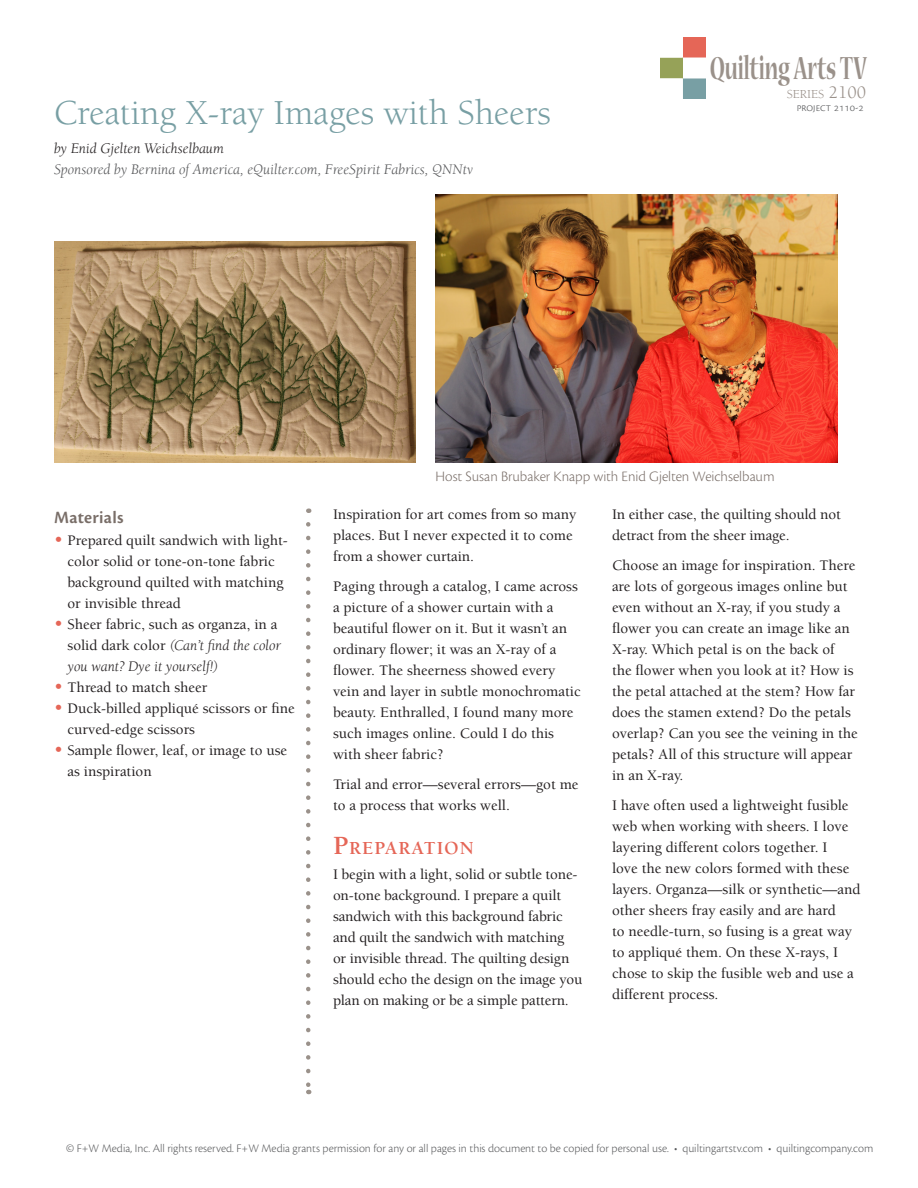
<style>
.page{position:relative;width:918px;height:1188px;background:#fff}
.page>*{position:absolute;margin:0;border:0;box-sizing:border-box;transform-origin:0 0}
.t1{font:36px "Berkeley Std";color:#789fa4}
.t2{font:700 expanded 35.4px "Nueva Std";color:#9a918a;scale:.5 1}
.heading_1{font:700 18.9px "Berkeley Std";letter-spacing:.055em;color:#e56657}
.materials_heading{font:600 18px "Cronos Pro";letter-spacing:.015em;color:#796e68}
.text{font:500 15px/21px "Berkeley Std";color:#231f20}
.byline{font:italic 15px "Berkeley Std";color:#57585a}
.text-end{font:300 15px "Cronos Pro";color:#796e68}
.byline-2{font:italic 15px "Berkeley Std";color:#231f20}
.t3{font:12.6px "Berkeley Std";color:#9a918a}
.episode_number{font:300 12px "Cronos Pro";color:#57585a}
.s1{font-size:18px}
.s2{font-size:18px;color:#e56657}
.s3{font-weight:400;font-style:italic}
.s4{font-size:27px}
</style>
<div class="page">
<svg style="left:306px;top:524px;width:4px;height:570px"></svg>
<img style="left:436px;top:194px;width:401px;height:268px">
<img style="left:55px;top:241px;width:361px;height:221px">
<img style="left:661px;top:38px;width:45px;height:60px">
<p class="t1" style="left:54px;top:94px;width:498px">Creating X-ray Images with Sheers</p>
<p class="byline-2" style="left:54px;top:140px;width:172px">by Enid Gjelten Weichselbaum</p>
<p class="byline" style="left:54px;top:161px;width:421px">Sponsored by Bernina of America, eQuilter.com, FreeSpirit Fabrics, QNNtv</p>
<h2 class="t2" style="left:710px;top:51px;width:316px">Quilting Arts TV</h2>
<p class="episode_number" style="left:797px;top:100px;width:69px">project 2110-2</p>
<p class="t3" style="left:787px;top:87px;width:81px">SERIES <span class="s1">2100</span></p>
<p class="materials_heading" style="left:54px;top:507px;width:71px">Materials</p>
<p class="text" style="left:68px;top:530px;width:222px;text-indent:-14px"><span class="s2">•</span> Prepared quilt sandwich with light&shy;color solid or tone-on-tone fabric background quilted with matching or invisible thread</p>
<p class="text" style="left:68px;top:614px;width:215px;text-indent:-14px"><span class="s2">•</span> Sheer fabric, such as organza, in a solid dark color <span class="s3">(Can’t find the color you want? Dye it yourself!)</span></p>
<p class="text" style="left:54px;top:677px;width:155px"><span class="s2">•</span> Thread to match sheer</p>
<p class="text" style="left:68px;top:698px;width:229px;text-indent:-14px"><span class="s2">•</span> Duck-billed appliqué scissors or fine curved-edge scissors</p>
<p class="text" style="left:68px;top:740px;width:221px;text-indent:-14px"><span class="s2">•</span> Sample flower, leaf, or image to use as inspiration</p>
<p class="text-end" style="left:436px;top:468px;width:341px">Host Susan Brubaker Knapp with Enid Gjelten Weichselbaum</p>
<p class="text" style="left:333px;top:504px;width:245px">Inspiration for art comes from so many places. But I never expected it to come from a shower curtain.</p>
<p class="text" style="left:333px;top:576px;width:249px">Paging through a catalog, I came across a picture of a shower curtain with a beautiful flower on it. But it wasn’t an ordinary flower; it was an X-ray of a flower. The sheerness showed every vein and layer in subtle monochromatic beauty. Enthralled, I found many more such images online. Could I do this with sheer fabric?</p>
<p class="text" style="left:333px;top:774px;width:247px">Trial and error—several errors—got me to a process that works well.</p>
<p class="heading_1" style="left:333px;top:838px;width:142px"><span class="s4">P</span>REPARATION</p>
<p class="text" style="left:333px;top:864px;width:251px">I begin with a light, solid or subtle tone&shy;on-tone background. I prepare a quilt sandwich with this background fabric and quilt the sandwich with matching<br>or invisible thread. The quilting design should echo the design on the image you plan on making or be a simple pattern.</p>
<p class="text" style="left:612px;top:504px;width:230px">In either case, the quilting should not detract from the sheer image.</p>
<p class="text" style="left:612px;top:555px;width:247px">Choose an image for inspiration. There are lots of gorgeous images online but even without an X-ray, if you study a flower you can create an image like an X-ray. Which petal is on the back of the flower when you look at it? How is the petal attached at the stem? How far does the stamen extend? Do the petals overlap? Can you see the veining in the petals? All of this structure will appear in an X-ray.</p>
<p class="text" style="left:612px;top:795px;width:250px">I have often used a lightweight fusible web when working with sheers. I love layering different colors together. I<br>love the new colors formed with these layers. Organza—silk or synthetic—and other sheers fray easily and are hard<br>to needle-turn, so fusing is a great way to appliqué them. On these X-rays, I chose to skip the fusible web and use a different process.</p>
<p class="episode_number" style="left:66px;top:1142px;width:809px">© F+W Media, Inc. All rights reserved. F+W Media grants permission for any or all pages in this document to be copied for personal use. • quiltingartstv.com • quiltingcompany.com</p>
</div>
